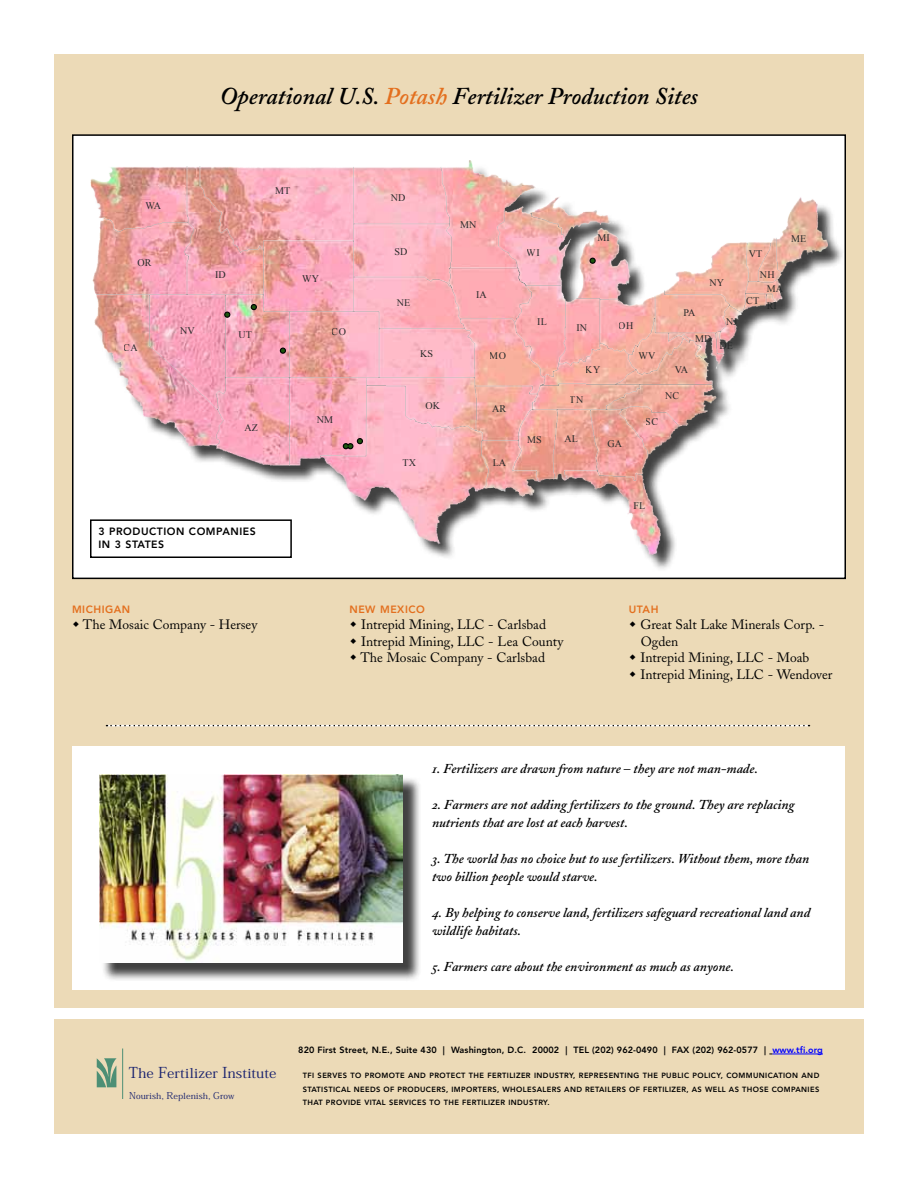
<style>
.page{position:relative;width:918px;height:1188px;background:#fff}
.page>*{position:absolute;margin:0;border:0;box-sizing:border-box;transform-origin:0 0}
.t1{font:24px "Adobe Caslon Semibold Italic Os F";color:#000}
.t2{font:16.65px "Bodoni";color:#19226e}
.t3{font:13.5px/18px "Adobe Caslon Semibold Italic Os F";color:#000}
.t4{font:13.5px/16.5px "Adobe Caslon";color:#000}
.t5{font:800 10.5px/13.5px "Avenir";letter-spacing:.05em;color:#000}
.t6{font:800 10.5px "Avenir";letter-spacing:.05em;color:#e36f1e}
.t7{font:10.35px "Bodoni";color:#19226e}
.t8{font:10.05px/20.2px "Times New Roman";letter-spacing:.01em;color:#272a2a}
.t9{font:800 9px "Avenir";letter-spacing:.01em;color:#000}
.t10{font:800 7.5px/13.5px "Avenir";letter-spacing:.05em;color:#000;text-align:justify}
.s1{color:#e36f1e}
.s2{font-family:"Adobe Caslon"}
.s3{color:#00f}
</style>
<div class="page">
<div style="left:54px;top:54px;width:810px;height:954px;background:#ecdab7"></div>
<div style="left:54px;top:1019px;width:810px;height:115px;background:#ecdab7"></div>
<hr style="left:772px;top:1054px;width:51px;height:1px;background:#00f">
<svg style="left:97px;top:1058px;width:19px;height:29px"></svg>
<hr style="left:122px;top:1049px;width:1px;height:50px;background:#4d8f75">
<div style="left:73px;top:135px;width:772px;height:443px;background:#fff"></div>
<img style="left:90px;top:160px;width:738px;height:394px">
<img style="left:97px;top:167px;width:683px;height:320px">
<svg style="left:224px;top:258px;width:372px;height:191px;background:#f5acb4"></svg>
<div style="left:72px;top:746px;width:773px;height:244px;background:#fff"></div>
<div style="left:101px;top:776px;width:320px;height:205px;background:#000;opacity:.75"></div>
<img style="left:99px;top:774px;width:304px;height:189px">
<svg style="left:106px;top:725px;width:703px;height:1px"></svg>
<div style="left:90px;top:519px;width:202px;height:39px;border:2px solid #000"></div>
<h1 class="t1" style="left:220px;top:83px;width:480px">Operational U.S. <span class="s1">Potash</span> Fertilizer Production Sites</h1>
<p class="t8" style="left:145px;top:195px;width:17px">WA</p>
<p class="t8" style="left:137px;top:253px;width:16px">OR</p>
<p class="t8" style="left:124px;top:337px;width:16px">CA</p>
<p class="t8" style="left:180px;top:320px;width:16px">NV</p>
<p class="t8" style="left:275px;top:180px;width:17px">MT</p>
<p class="t8" style="left:215px;top:264px;width:12px">ID</p>
<p class="t8" style="left:302px;top:268px;width:18px">WY</p>
<p class="t8" style="left:238px;top:324px;width:15px">UT</p>
<p class="t8" style="left:332px;top:322px;width:16px">CO</p>
<p class="t8" style="left:245px;top:417px;width:15px">AZ</p>
<p class="t8" style="left:317px;top:409px;width:18px">NM</p>
<p class="t5" style="left:99px;top:524px;width:159px">3 PRODUCTION COMPAN IES<br>IN 3 STATES</p>
<p class="t8" style="left:391px;top:187px;width:16px">ND</p>
<p class="t8" style="left:460px;top:214px;width:18px">MN</p>
<p class="t8" style="left:598px;top:227px;width:14px">MI</p>
<p class="t8" style="left:791px;top:229px;width:17px">ME</p>
<p class="t8" style="left:394px;top:241px;width:14px">SD</p>
<p class="t8" style="left:397px;top:292px;width:15px">NE</p>
<p class="t8" style="left:420px;top:343px;width:14px">KS</p>
<p class="t8" style="left:476px;top:284px;width:12px">IA</p>
<p class="t8" style="left:490px;top:345px;width:18px">MO</p>
<p class="t8" style="left:527px;top:243px;width:14px">WI</p>
<p class="t8" style="left:537px;top:312px;width:11px">IL</p>
<p class="t8" style="left:576px;top:317px;width:12px">IN</p>
<p class="t8" style="left:619px;top:315px;width:16px">OH</p>
<p class="t8" style="left:639px;top:345px;width:18px">WV</p>
<p class="t8" style="left:710px;top:272px;width:16px">NY</p>
<p class="t8" style="left:683px;top:303px;width:14px">PA</p>
<p class="t8" style="left:695px;top:328px;width:18px">MD</p>
<p class="t8" style="left:726px;top:311px;width:13px">NJ</p>
<p class="t8" style="left:719px;top:335px;width:15px">DE</p>
<p class="t8" style="left:760px;top:244px;width:16px;text-indent:-11px">VT<br>NH</p>
<p class="t8" style="left:767px;top:279px;width:18px;line-height:17.4px">MA<br>RI</p>
<p class="t8" style="left:746px;top:290px;width:14px">CT</p>
<p class="t8" style="left:586px;top:359px;width:16px">KY</p>
<p class="t8" style="left:675px;top:359px;width:15px">VA</p>
<p class="t8" style="left:426px;top:395px;width:16px">OK</p>
<p class="t8" style="left:492px;top:399px;width:16px">AR</p>
<p class="t8" style="left:570px;top:389px;width:15px">TN</p>
<p class="t8" style="left:665px;top:385px;width:16px">NC</p>
<p class="t8" style="left:646px;top:411px;width:14px">SC</p>
<p class="t8" style="left:527px;top:430px;width:16px">MS</p>
<p class="t8" style="left:565px;top:429px;width:15px">AL</p>
<p class="t8" style="left:607px;top:434px;width:16px">GA</p>
<p class="t8" style="left:402px;top:452px;width:15px">TX</p>
<p class="t8" style="left:493px;top:452px;width:15px">LA</p>
<p class="t8" style="left:633px;top:496px;width:13px">FL</p>
<p class="t6" style="left:72px;top:603px;width:57px">M ICHIGAN</p>
<p class="t4" style="left:83px;top:617px;width:176px">The Mosaic Company - Hersey</p>
<p class="t6" style="left:350px;top:603px;width:77px">NEW M EXICO</p>
<p class="t4" style="left:360px;top:617px;width:204px">Intrepid Mining, LLC - Carlsbad<br>Intrepid Mining, LLC - Lea County<br>The Mosaic Company - Carlsbad</p>
<p class="t6" style="left:629px;top:603px;width:31px">UTAH</p>
<p class="t4" style="left:640px;top:617px;width:194px">Great Salt Lake Minerals Corp. -<br>Ogden<br>Intrepid Mining, LLC - Moab<br>Intrepid Mining, LLC - Wendover</p>
<p class="t3" style="left:432px;top:760px;width:327px">1. Fertilizers are drawn from nature <span class="s2">–</span> they are not man-made.</p>
<p class="t3" style="left:432px;top:797px;width:364px">2. Farmers are not adding fertilizers to the ground. They are replacing nutrients that are lost at each harvest.</p>
<p class="t3" style="left:432px;top:851px;width:379px">3. The world has no choice but to use fertilizers. Without them, more than two billion people would starve.</p>
<p class="t3" style="left:432px;top:905px;width:380px">4. By helping to conserve land, fertilizers safeguard recreational land and wildlife habitats.</p>
<p class="t3" style="left:432px;top:959px;width:303px">5. Farmers care about the environment as much as anyone.</p>
<p class="t2" style="left:129px;top:1061px;width:149px">The Fertilizer Institute</p>
<p class="t7" style="left:129px;top:1089px;width:107px">Nourish, Replenish, Grow</p>
<p class="t9" style="left:298px;top:1045px;width:381px">820 FIRST STREET, N.E., SUITE 430 | WASHINGTON, D.C. 20002 | TE L (202) 962-0490 | FAX</p>
<p class="t9" style="left:693px;top:1045px;width:132px">(202) 962-0577 | <span class="s3">WWW.TFI.ORG</span></p>
<p class="t10" style="left:303px;top:1069px;width:518px;text-indent:15px">SERVES TO PROMOTE AN D PROTECT THE FERTILIZER IN DUSTRY, REPRESENTING THE PUBLIC POLICY, COMMUN ICATION AN D STATISTICAL N EEDS OF PRODUCERS, IMPORTERS, WHOLESALERS AN D RETAILERS OF FERTILIZER, AS WELL AS THOSE COMPAN IES THAT PROVIDE VITAL SERVICES TO THE FERTILIZER IN DUSTRY.</p>
<p class="t10" style="left:303px;top:1069px;width:5px">TFI</p>
</div>
